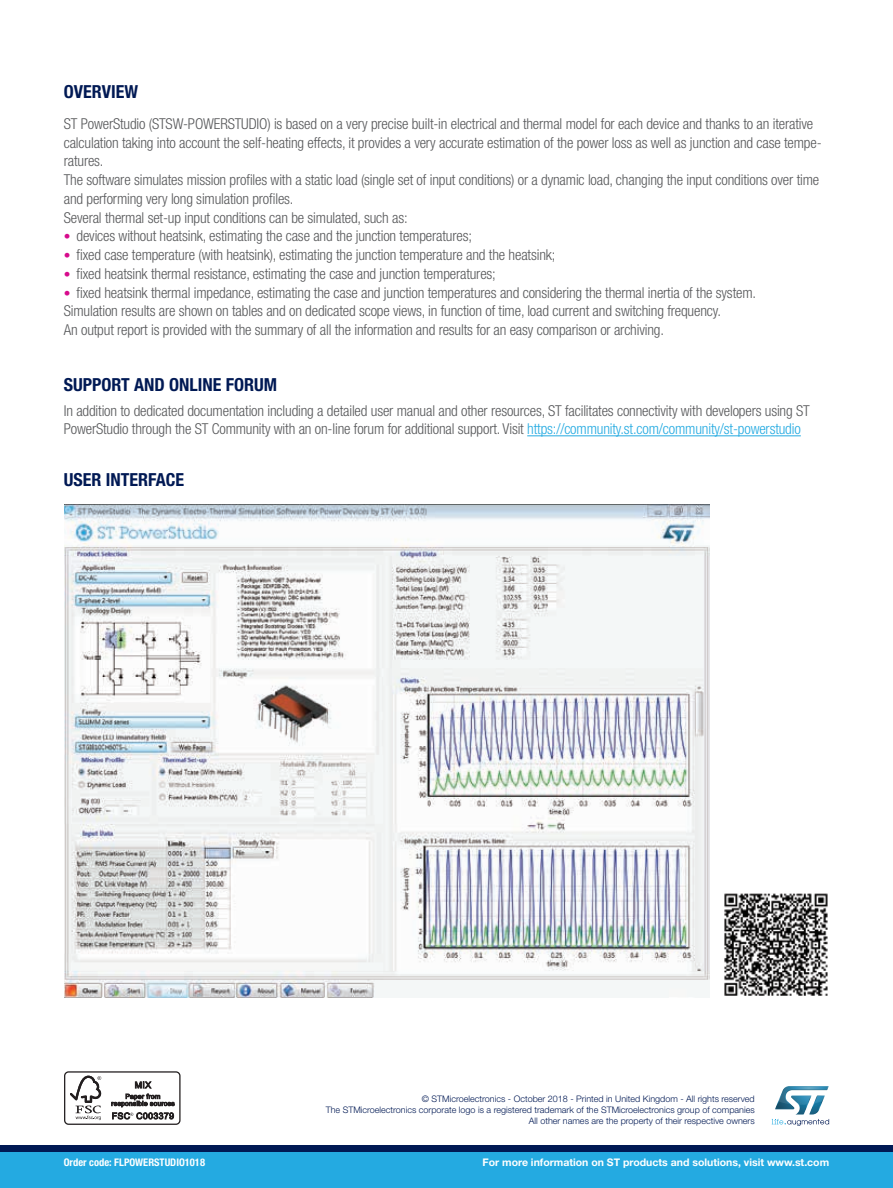
<style>
.page{position:relative;width:893px;height:1188px;background:#fff}
.page>*{position:absolute;margin:0;border:0;box-sizing:border-box;transform-origin:0 0}
.t1{font:700 condensed 18px "Helvetica Neue LT Std";color:#001954}
.t2{font:300 condensed 15px/18.8px "Helvetica Neue LT Std";letter-spacing:-.01em;color:#57585a}
.t3{font:700 10.5px "Helvetica Neue LT Std";color:#fff}
.t4{font:700 condensed 10.5px "Helvetica Neue LT Std";color:#fff}
.t5{font:300 9px/11.2px "Helvetica Neue LT Std";color:#001954;text-align:right}
.s1{font-size:13.5px;color:#d70c8c}
.s2{color:#24aae1}
</style>
<div class="page">
<div style="left:0;top:1145px;width:893px;height:43px;background:#24aae1"></div>
<div style="left:0;top:1145px;width:893px;height:7px;background:#001954"></div>
<hr style="left:527px;top:435px;width:274px;height:1px;background:#24aae1">
<img style="left:724px;top:893px;width:104px;height:103px">
<img style="left:65px;top:505px;width:644px;height:492px">
<svg style="left:772px;top:1086px;width:57px;height:40px"></svg>
<div style="left:64px;top:1071px;width:117px;height:54px;border:1px solid #231f20;border-radius:4px"></div>
<svg style="left:70px;top:1076px;width:31px;height:44px"></svg>
<svg style="left:111px;top:1081px;width:64px;height:39px"></svg>
<p class="t1" style="left:64px;top:81px;width:76px">OVERVIEW</p>
<p class="t2" style="left:64px;top:114px;width:759px">ST PowerStudio (STSW-POWERSTUDIO) is based on a very precise built-in electrical and thermal model for each device and thanks to an iterative calculation taking into account the self-heating effects, it provides a very accurate estimation of the power loss as well as junction and case tempe&shy;ratures.<br>The software simulates mission profiles with a static load (single set of input conditions) or a dynamic load, changing the input conditions over time and performing very long simulation profiles.<br>Several thermal set-up input conditions can be simulated, such as:</p>
<p class="t2" style="left:64px;top:227px;width:410px"><span class="s1">•</span> devices without heatsink, estimating the case and the junction temperatures;</p>
<p class="t2" style="left:64px;top:245px;width:493px"><span class="s1">•</span> fixed case temperature (with heatsink), estimating the junction temperature and the heatsink;</p>
<p class="t2" style="left:64px;top:264px;width:434px"><span class="s1">•</span> fixed heatsink thermal resistance, estimating the case and junction temperatures;</p>
<p class="t2" style="left:64px;top:283px;width:694px"><span class="s1">•</span> fixed heatsink thermal impedance, estimating the case and junction temperatures and considering the thermal inertia of the system.<br>Simulation results are shown on tables and on dedicated scope views, in function of time, load current and switching frequency.<br>An output report is provided with the summary of all the information and results for an easy comparison or archiving.</p>
<p class="t1" style="left:64px;top:373px;width:215px">SUPPORT AND ONLINE FORUM</p>
<p class="t2" style="left:64px;top:401px;width:747px">In addition to dedicated documentation including a detailed user manual and other resources, ST facilitates connectivity with developers using ST<br>PowerStudio through the ST Community with an on-line forum for additional support. Visit <span class="s2">https://community.st.com/community/st-powerstudio</span></p>
<p class="t1" style="left:64px;top:469px;width:122px">USER INTERFACE</p>
<p class="t5" style="left:326px;top:1093px;width:431px">© STMicroelectronics - October 2018 - Printed in United Kingdom - All rights reserved<br>The STMicroelectronics corporate logo is a registered trademark of the STMicroelectronics group of companies<br>All other names are the property of their respective owners</p>
<p class="t4" style="left:64px;top:1156px;width:143px">Order code: FLPOWERSTUDIO1018</p>
<p class="t3" style="left:483px;top:1156px;width:348px">For more information on ST products and solutions, visit www.st.com</p>
</div>
